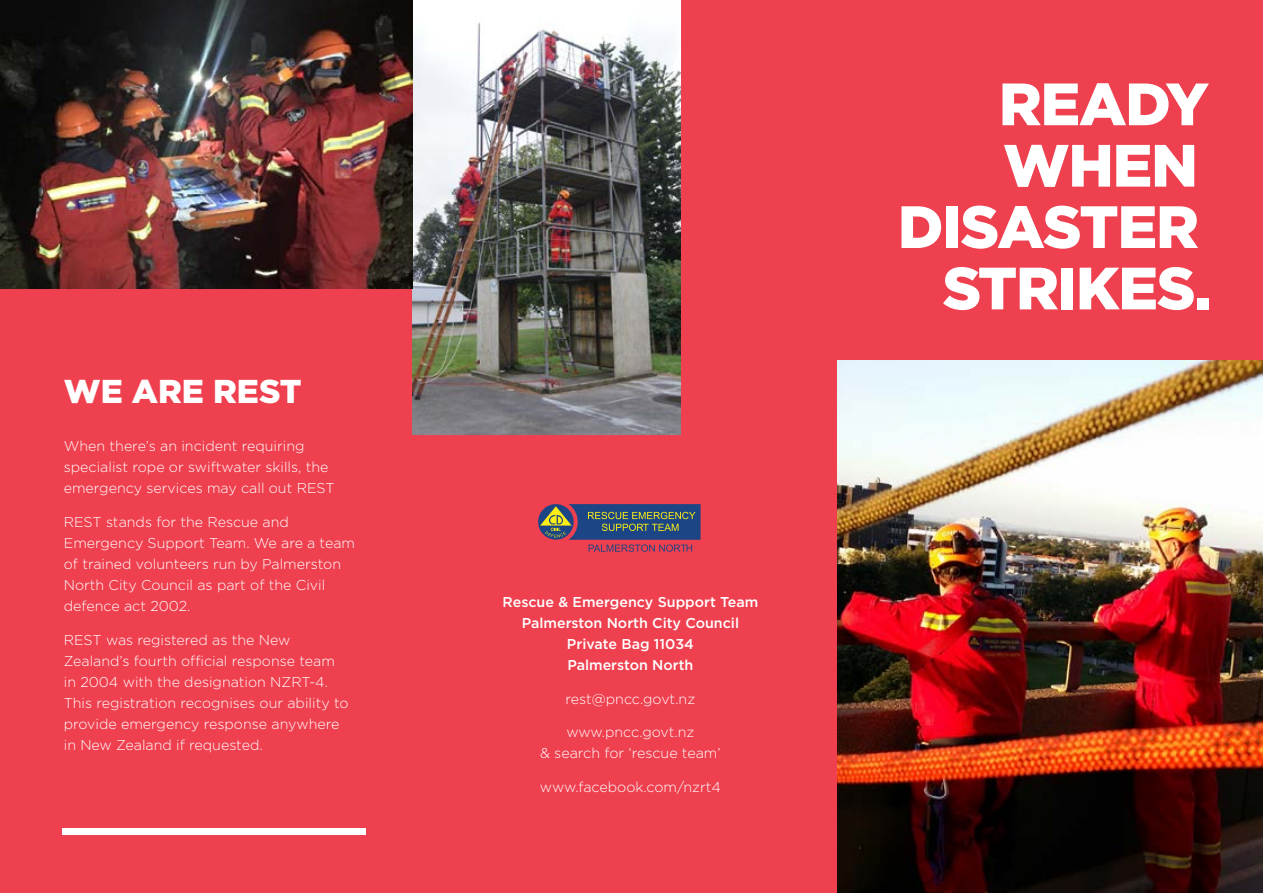
<style>
.page{position:relative;width:1263px;height:893px;background:#ef404f}
.page>*{position:absolute;margin:0;border:0;box-sizing:border-box;transform-origin:0 0}
.t1{font:900 59.55px/61.3px "Gotham HTF";letter-spacing:-.02em;color:#fff;text-align:right}
.t2{font:900 33px "Gotham HTF";color:#fff}
.t3{font:300 14.25px/21px "Gotham HTF";color:#fff}
.t4{font:500 14.25px/21px "Gotham HTF";color:#fff;text-align:center}
</style>
<div class="page">
<svg style="left:538px;top:504px;width:162px;height:48px"></svg>
<img style="left:837px;top:361px;width:426px;height:532px">
<img style="left:412px;top:0;width:269px;height:435px">
<img style="left:0;top:0;width:412px;height:288px">
<div style="left:62px;top:828px;width:303px;height:7px;background:#fff"></div>
<h2 class="t2" style="left:64px;top:373px;width:239px">WE ARE REST</h2>
<p class="t3" style="left:64px;top:436px;width:272px">When there’s an incident requiring specialist rope or swiftwater skills, the emergency services may call out REST</p>
<p class="t3" style="left:64px;top:512px;width:293px">REST stands for the Rescue and<br>Emergency Support Team. We are a team of trained volunteers run by Palmerston<br>North City Council as part of the Civil defence act 2002.</p>
<p class="t3" style="left:64px;top:629px;width:286px">REST was registered as the New Zealand’s fourth official response team in 2004 with the designation NZRT-4.<br>This registration recognises our ability to provide emergency response anywhere in New Zealand if requested.</p>
<p class="t4" style="left:503px;top:591px;width:257px">Rescue &amp; Emergency Support Team<br>Palmerston North City Council<br>Private Bag 11034<br>Palmerston North</p>
<p class="t3" style="left:566px;top:688px;width:131px">rest@pncc.govt.nz</p>
<p class="t3" style="left:540px;top:722px;width:182px;text-align:center">www.pncc.govt.nz<br>&amp; search for ‘rescue team’</p>
<p class="t3" style="left:540px;top:776px;width:183px">www.facebook.com/nzrt4</p>
<h1 class="t1" style="left:898px;top:72px;width:315px">READY<br>WHEN<br>DISASTER<br>STRIKES.</h1>
</div>
